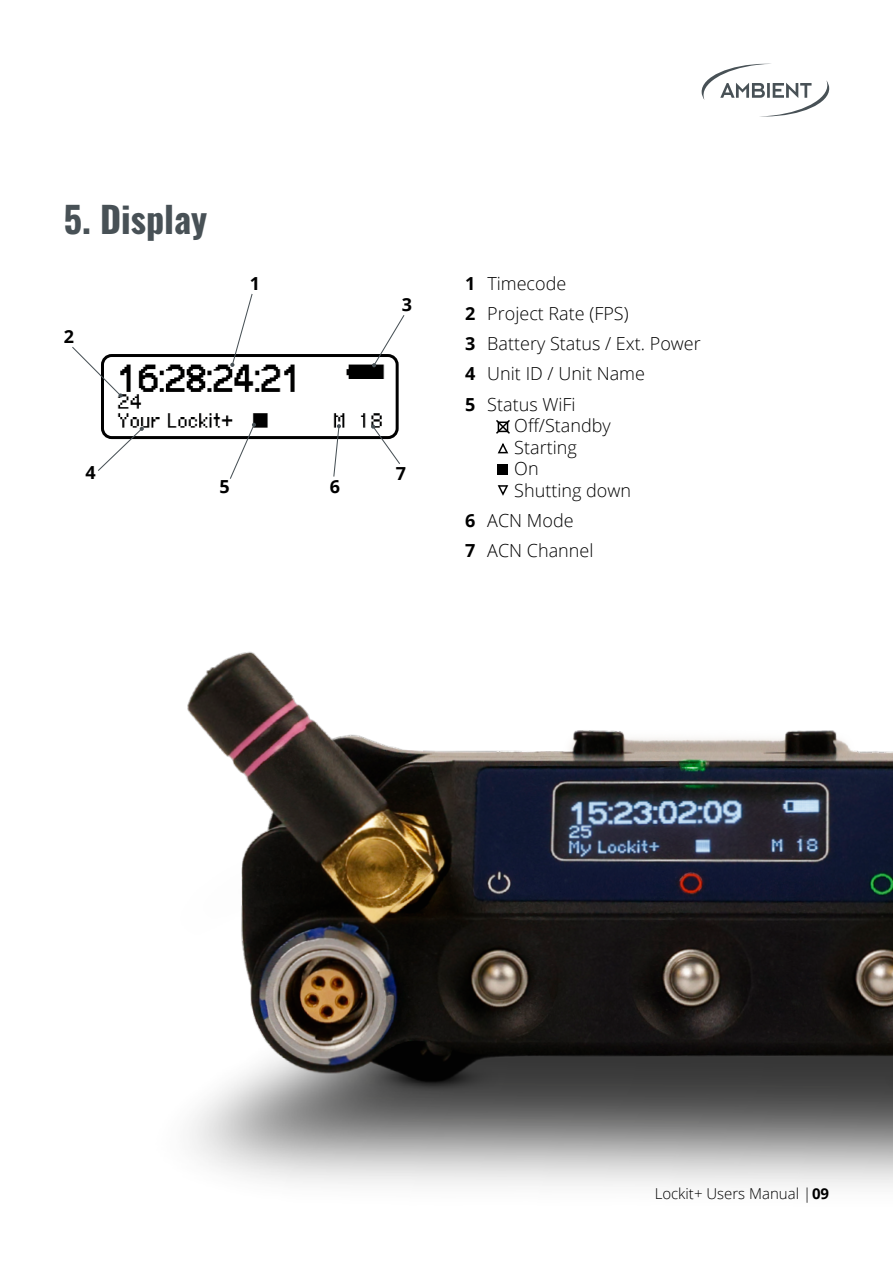
<style>
.page{position:relative;width:893px;height:1263px;background:#fff}
.page>*{position:absolute;margin:0;border:0;box-sizing:border-box;transform-origin:0 0}
.t1{font:700 36px "Oswald";color:#485156}
.t2{font:300 18px/30.2px "Open Sans";color:#000}
.t3{font:700 18px "Open Sans";color:#000}
.t4{font:300 15px "Open Sans";color:#000}
.s1{font-weight:700}
</style>
<div class="page">
<svg style="left:701px;top:64px;width:129px;height:52px"></svg>
<img style="left:187px;top:652px;width:706px;height:535px">
<img style="left:117px;top:364px;width:268px;height:64px">
<div style="left:101px;top:354px;width:298px;height:85px;border:3px solid #000;border-radius:9px"></div>
<svg style="left:229px;top:423px;width:27px;height:56px"></svg>
<svg style="left:98px;top:427px;width:46px;height:44px"></svg>
<svg style="left:333px;top:424px;width:8px;height:53px"></svg>
<svg style="left:371px;top:424px;width:29px;height:40px"></svg>
<svg style="left:372px;top:315px;width:33px;height:52px"></svg>
<svg style="left:230px;top:293px;width:23px;height:74px"></svg>
<svg style="left:72px;top:346px;width:51px;height:52px"></svg>
<div style="left:498px;top:464px;width:10px;height:11px;background:#000"></div>
<svg style="left:497px;top:485px;width:12px;height:11px"></svg>
<svg style="left:497px;top:443px;width:12px;height:11px"></svg>
<svg style="left:496px;top:420px;width:14px;height:14px"></svg>
<h1 class="t1" style="left:64px;top:201px;width:145px">5. Display</h1>
<p class="t3" style="left:64px;top:324px;width:12px">2</p>
<p class="t3" style="left:250px;top:270px;width:12px">1</p>
<p class="t3" style="left:85px;top:460px;width:12px">4</p>
<p class="t3" style="left:219px;top:474px;width:12px">5</p>
<p class="t3" style="left:330px;top:474px;width:12px">6</p>
<p class="t3" style="left:402px;top:292px;width:12px">3</p>
<p class="t3" style="left:396px;top:461px;width:12px">7</p>
<p class="t2" style="left:465px;top:268px;width:237px"><span class="s1">1</span> Timecode<br><span class="s1">2</span> Project Rate (FPS)<br><span class="s1">3</span> Battery Status / Ext. Power<br><span class="s1">4</span> Unit ID / Unit Name<br><span class="s1">5</span> Status WiFi</p>
<p class="t2" style="left:514px;top:414px;width:118px;line-height:21.6px">Off/Standby<br>Starting<br>On<br>Shutting down</p>
<p class="t2" style="left:465px;top:505px;width:130px"><span class="s1">6</span> ACN Mode<br><span class="s1">7</span> ACN Channel</p>
<p class="t4" style="left:655px;top:1183px;width:176px">Lockit+ Users Manual |<span class="s1">09</span></p>
</div>
